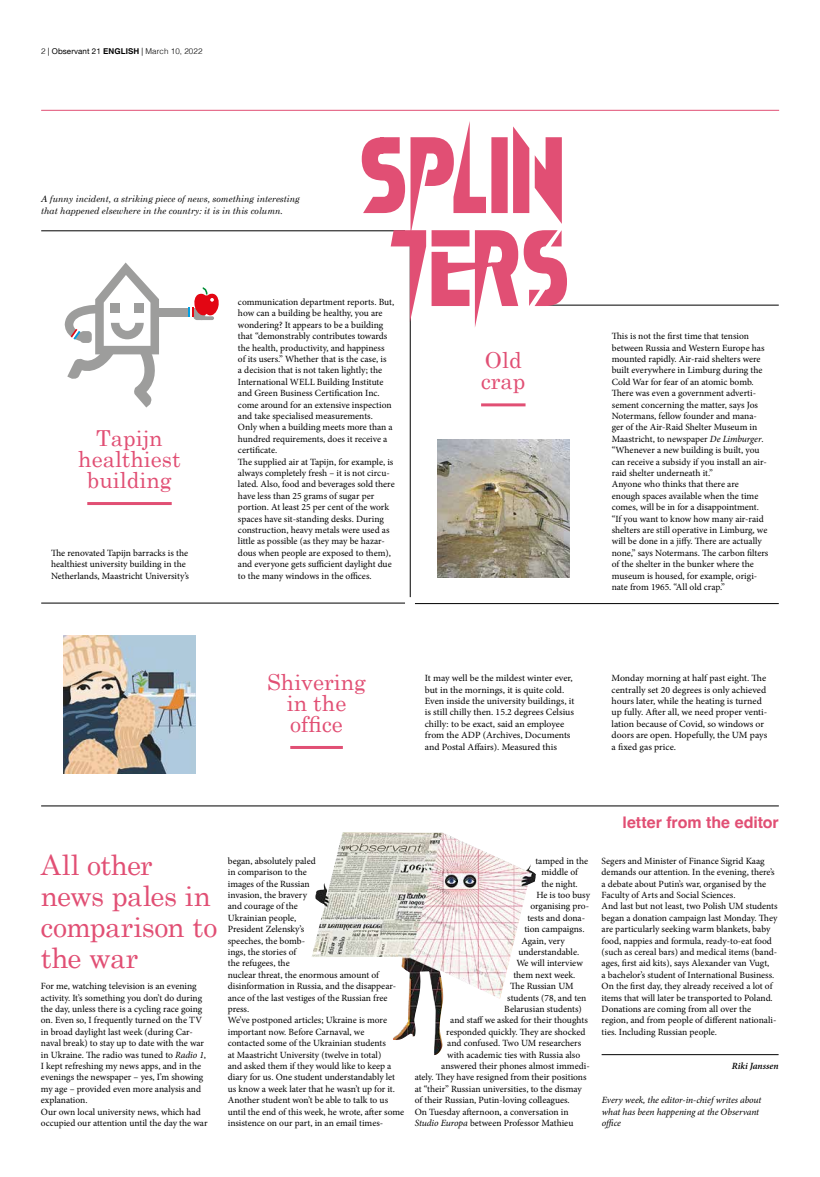
<style>
.page{position:relative;width:820px;height:1177px;background:#fff}
.page>*{position:absolute;margin:0;border:0;box-sizing:border-box;transform-origin:0 0}
.t1{font:28px/31px "Century Schoolbook";letter-spacing:-.02em;color:#e14f74}
.t2{font:22px/21px "Century Schoolbook";color:#e14f74;text-align:center}
.t3{font:700 16px "Helvetica";letter-spacing:-.005em;color:#e14f74}
.t4{font:9.5px/11.4px "Minion Pro";letter-spacing:-.005em;color:#000}
.t5{font:italic 9.5px/11.4px "Minion Pro";letter-spacing:-.005em;color:#000}
.t6{font:italic 600 9.5px "Minion Pro";letter-spacing:-.005em;color:#000}
.t7{font:italic 9px/11.4px "Century Schoolbook";color:#000}
.t8{font:300 8px "Helvetica";letter-spacing:.01em;color:#000}
.s1{font-family:"Helvetica Neue";font-weight:400}
.s2{font-weight:700}
.s3{font-style:italic}
</style>
<div class="page">
<hr style="left:410px;top:236px;width:1px;height:361px;background:#000">
<hr style="left:41px;top:110px;width:737px;height:1px;background:#e14f74">
<hr style="left:41px;top:230px;width:364px;height:1px;background:#000">
<hr style="left:544px;top:305px;width:234px;height:1px;background:#000">
<svg style="left:361px;top:121px;width:205px;height:207px"></svg>
<hr style="left:41px;top:805px;width:737px;height:1px;background:#000">
<hr style="left:601px;top:1054px;width:177px;height:1px;background:#000">
<hr style="left:41px;top:603px;width:364px;height:1px;background:#000">
<hr style="left:415px;top:603px;width:363px;height:1px;background:#000">
<img style="left:437px;top:439px;width:132px;height:138px">
<img style="left:64px;top:635px;width:131px;height:138px">
<img style="left:312px;top:832px;width:223px;height:223px">
<hr style="left:290px;top:746px;width:53px;height:3px;background:#e14f74">
<hr style="left:481px;top:403px;width:44px;height:3px;background:#e14f74">
<hr style="left:87px;top:502px;width:85px;height:3px;background:#e14f74">
<div style="left:193px;top:308px;width:12px;height:12px;background:#9d9d9c;border-radius:4px"></div>
<div style="left:156px;top:308px;width:40px;height:9px;background:#9d9d9c"></div>
<hr style="left:199px;top:316px;width:15px;height:4px;background:#9d9d9c;border-radius:2px">
<svg style="left:64px;top:262px;width:95px;height:145px"></svg>
<svg style="left:188px;top:287px;width:31px;height:30px"></svg>
<p class="t8" style="left:41px;top:44px;width:163px">2 <span class="s1">| Observant 21</span> <span class="s2">ENGLISH</span> <span class="s1">|</span> March 10, 2022</p>
<p class="t7" style="left:41px;top:193px;width:260px">A funny incident, a striking piece of news, something interesting that happened elsewhere in the country: it is in this column.</p>
<h2 class="t2" style="left:78px;top:427px;width:104px">Tapijn healthiest building</h2>
<p class="t4" style="left:51px;top:547px;width:139px">The renovated Tapijn barracks is the healthiest university building in the<br>Netherlands, Maastricht University’s</p>
<p class="t4" style="left:238px;top:296px;width:158px">communication department reports. But, how can a building be healthy, you are wondering? It appears to be a building that “demonstrably contributes towards the health, productivity, and happiness<br>of its users.” Whether that is the case, is<br>a decision that is not taken lightly; the International WELL Building Institute and Green Business Certification Inc. come around for an extensive inspection and take specialised measurements.<br>Only when a building meets more than a hundred requirements, does it receive a certificate.<br>The supplied air at Tapijn, for example, is always completely fresh – it is not circu&shy;lated. Also, food and beverages sold there have less than 25 grams of sugar per portion. At least 25 per cent of the work spaces have sit-standing desks. During construction, heavy metals were used as little as possible (as they may be hazar&shy;dous when people are exposed to them), and everyone gets sufficient daylight due to the many windows in the offices.</p>
<h2 class="t2" style="left:481px;top:349px;width:46px;text-align:left">Old crap</h2>
<p class="t4" style="left:611px;top:330px;width:158px">This is not the first time that tension between Russia and Western Europe has mounted rapidly. Air-raid shelters were built everywhere in Limburg during the Cold War for fear of an atomic bomb.<br>There was even a government adverti&shy;sement concerning the matter, says Jos Notermans, fellow founder and mana&shy;ger of the Air-Raid Shelter Museum in Maastricht, to newspaper <span class="s3">De Limburger</span>. “Whenever a new building is built, you can receive a subsidy if you install an air&shy;raid shelter underneath it.”<br>Anyone who thinks that there are enough spaces available when the time comes, will be in for a disappointment. “If you want to know how many air-raid shelters are still operative in Limburg, we will be done in a jiffy. There are actually none,” says Notermans. The carbon filters of the shelter in the bunker where the museum is housed, for example, origi&shy;nate from 1965. “All old crap.”</p>
<h2 class="t2" style="left:267px;top:670px;width:100px">Shivering in the office</h2>
<p class="t4" style="left:424px;top:672px;width:151px">It may well be the mildest winter ever, but in the mornings, it is quite cold.<br>Even inside the university buildings, it is still chilly then. 15.2 degrees Celsius chilly: to be exact, said an employee from the ADP (Archives, Documents and Postal Affairs). Measured this</p>
<p class="t4" style="left:611px;top:672px;width:157px">Monday morning at half past eight. The centrally set 20 degrees is only achieved hours later, while the heating is turned up fully. After all, we need proper venti&shy;lation because of Covid, so windows or doors are open. Hopefully, the UM pays a fixed gas price.</p>
<h3 class="t3" style="left:622px;top:812px;width:158px">letter from the editor</h3>
<h1 class="t1" style="left:41px;top:848px;width:178px">All other news pales in comparison to the war</h1>
<p class="t4" style="left:41px;top:980px;width:168px">For me, watching television is an evening activity. It’s something you don’t do during the day, unless there is a cycling race going on. Even so, I frequently turned on the TV in broad daylight last week (during Car&shy;naval break) to stay up to date with the war in Ukraine. The radio was tuned to <span class="s3">Radio 1</span>, I kept refreshing my news apps, and in the evenings the newspaper – yes, I’m showing my age – provided even more analysis and explanation.<br>Our own local university news, which had occupied our attention until the day the war</p>
<p class="t4" style="left:228px;top:855px;width:178px">began, absolutely paled<br>in comparison to the<br>images of the Russian<br>invasion, the bravery<br>and courage of the<br>Ukrainian people,<br>President Zelensky’s<br>speeches, the bomb-<br>ings, the stories of<br>the refugees, the<br>nuclear threat, the enormous amount of disinformation in Russia, and the disappear&shy;ance of the last vestiges of the Russian free press.<br>We’ve postponed articles; Ukraine is more important now. Before Carnaval, we<br>contacted some of the Ukrainian students<br>at Maastricht University (twelve in total)<br>and asked them if they would like to keep a diary for us. One student understandably let us know a week later that he wasn’t up for it.<br>Another student won’t be able to talk to us until the end of this week, he wrote, after some insistence on our part, in an email times-</p>
<p class="t4" style="left:535px;top:855px;width:54px">tamped in the</p>
<p class="t4" style="left:541px;top:866px;width:38px">middle of</p>
<p class="t4" style="left:541px;top:877px;width:38px">the night.</p>
<p class="t4" style="left:536px;top:889px;width:55px">He is too busy</p>
<p class="t4" style="left:530px;top:900px;width:60px">organising pro-</p>
<p class="t4" style="left:527px;top:912px;width:59px">tests and dona-</p>
<p class="t4" style="left:524px;top:923px;width:62px">tion campaigns.</p>
<p class="t4" style="left:521px;top:934px;width:45px">Again, very</p>
<p class="t4" style="left:518px;top:946px;width:62px">understandable.</p>
<p class="t4" style="left:516px;top:957px;width:68px">We will interview</p>
<p class="t4" style="left:513px;top:969px;width:64px">them next week.</p>
<p class="t4" style="left:510px;top:980px;width:65px">The Russian UM</p>
<p class="t4" style="left:507px;top:991px;width:81px">students (78, and ten</p>
<p class="t4" style="left:504px;top:1003px;width:79px">Belarusian students)</p>
<p class="t4" style="left:450px;top:1014px;width:139px">and staff we asked for their thoughts</p>
<p class="t4" style="left:446px;top:1026px;width:141px">responded quickly. They are shocked</p>
<p class="t4" style="left:447px;top:1037px;width:135px">and confused. Two UM researchers</p>
<p class="t4" style="left:447px;top:1048px;width:134px">with academic ties with Russia also</p>
<p class="t4" style="left:441px;top:1060px;width:150px">answered their phones almost immedi-</p>
<p class="t4" style="left:414px;top:1071px;width:173px">ately. They have resigned from their positions</p>
<p class="t4" style="left:414px;top:1083px;width:169px">at “their” Russian universities, to the dismay</p>
<p class="t4" style="left:414px;top:1094px;width:156px">of their Russian, Putin-loving colleagues.</p>
<p class="t4" style="left:414px;top:1105px;width:155px">On Tuesday afternoon, a conversation in</p>
<p class="t4" style="left:414px;top:1117px;width:160px"><span class="s3">Studio Europa</span> between Professor Mathieu</p>
<p class="t4" style="left:601px;top:855px;width:177px">Segers and Minister of Finance Sigrid Kaag demands our attention. In the evening, there’s a debate about Putin’s war, organised by the Faculty of Arts and Social Sciences.<br>And last but not least, two Polish UM students began a donation campaign last Monday. They are particularly seeking warm blankets, baby food, nappies and formula, ready-to-eat food (such as cereal bars) and medical items (band&shy;ages, first aid kits), says Alexander van Vugt,<br>a bachelor’s student of International Business.<br>On the first day, they already received a lot of items that will later be transported to Poland.<br>Donations are coming from all over the region, and from people of different nationali&shy;ties. Including Russian people.</p>
<p class="t6" style="left:731px;top:1059px;width:48px">Riki Janssen</p>
<p class="t5" style="left:601px;top:1094px;width:161px">Every week, the editor-in-chief writes about what has been happening at the Observant office</p>
</div>
